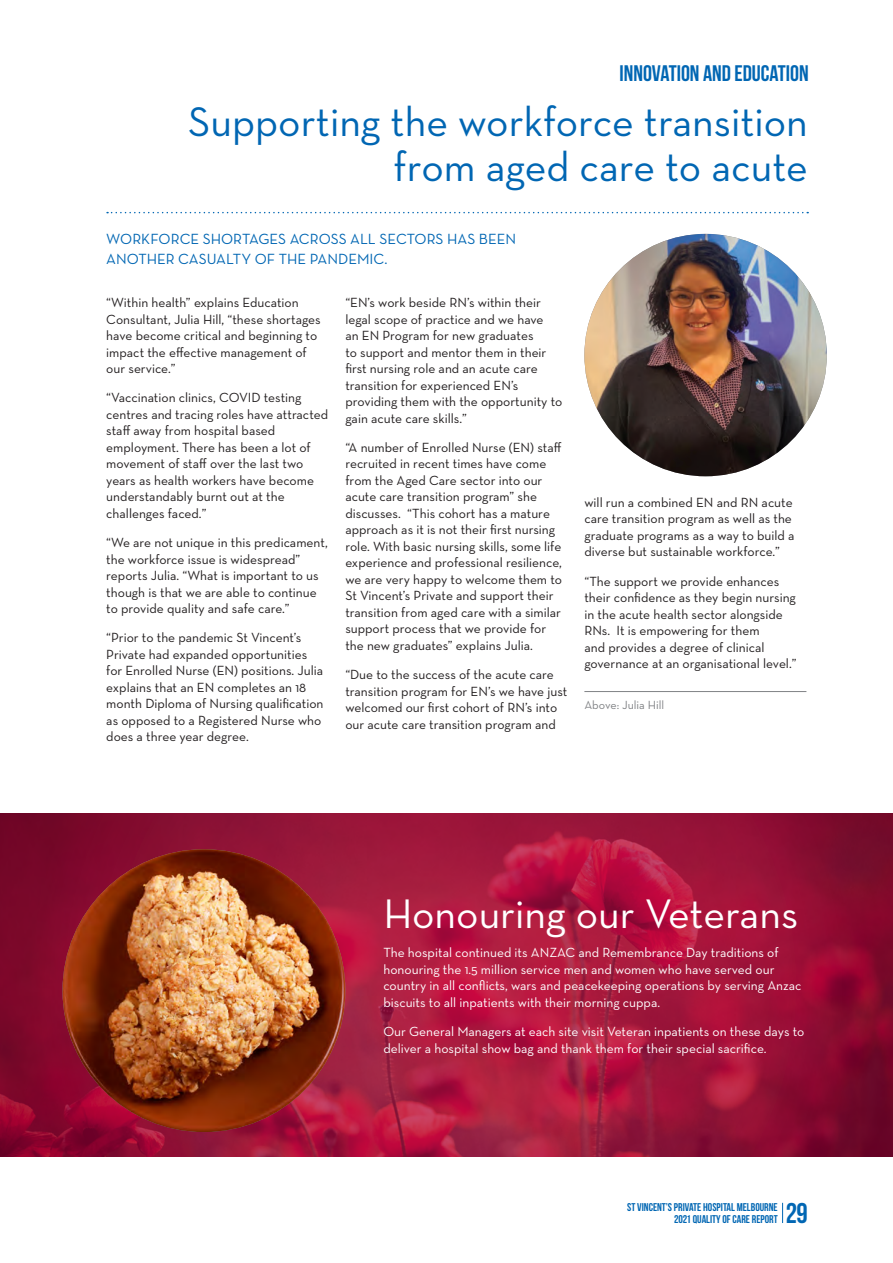
<style>
.page{position:relative;width:893px;height:1263px;background:#fff}
.page>*{position:absolute;margin:0;border:0;box-sizing:border-box;transform-origin:0 0}
.Top_Text{font:42px/45px "Neutra Text";color:#0166b3;text-align:right}
.Top_Text-2{font:42px "Neutra Text";color:#fff}
.t1{font:700 28.5px "Bebas Neue";color:#0166b3}
.Top_Text-3{font:700 22.5px "Bebas Neue";color:#0166b3}
.INTRO{font:15px/19.5px "Neutra Text";color:#0166b3}
.Body{font:13.5px/16.5px "Neutra Text";color:#231f20}
.Body-2{font:13.5px/16.5px "Neutra Text";color:#fff}
.t2{font:12px "Neutra Text";color:#808285}
.t3{font:700 11.25px/12px "Bebas Neue";color:#0166b3;text-align:right}
</style>
<div class="page">
<svg style="left:107px;top:212px;width:701px;height:1px"></svg>
<svg style="left:782px;top:1203px;width:1px;height:20px"></svg>
<svg style="left:0;top:813px;width:893px;height:344px;background:#9c1338"></svg>
<hr style="left:584px;top:691px;width:222px;height:1px;background:#808285">
<img style="left:584px;top:234px;width:243px;height:242px;border-radius:121px">
<img style="left:63px;top:849px;width:282px;height:283px;border-radius:141px">
<p class="Top_Text-3" style="left:620px;top:61px;width:191px">INNOVATION AND EDUCATION</p>
<p class="Top_Text" style="left:188px;top:98px;width:621px">Supporting the workforce transition from aged care to acute</p>
<p class="INTRO" style="left:106px;top:229px;width:411px">WORKFORCE SHORTAGES ACROSS ALL SECTORS HAS BEEN<br>ANOTHER CASUALTY OF THE PANDEMIC.</p>
<p class="Body" style="left:106px;top:294px;width:216px">“Within health” explains Education Consultant, Julia Hill, “these shortages have become critical and beginning to impact the effective management of our service.”</p>
<p class="Body" style="left:106px;top:389px;width:223px">“Vaccination clinics, COVID testing centres and tracing roles have attracted staff away from hospital based employment. There has been a lot of movement of staff over the last two years as health workers have become understandably burnt out at the challenges faced.”</p>
<p class="Body" style="left:106px;top:534px;width:223px">“We are not unique in this predicament, the workforce issue is widespread” reports Julia. “What is important to us though is that we are able to continue to provide quality and safe care.”</p>
<p class="Body" style="left:106px;top:629px;width:219px">“Prior to the pandemic St Vincent’s Private had expanded opportunities for Enrolled Nurse (EN) positions. Julia explains that an EN completes an 18 month Diploma of Nursing qualification as opposed to a Registered Nurse who does a three year degree.</p>
<p class="Body" style="left:345px;top:294px;width:219px">“EN’s work beside RN’s within their legal scope of practice and we have<br>an EN Program for new graduates<br>to support and mentor them in their first nursing role and an acute care transition for experienced EN’s providing them with the opportunity to gain acute care skills.”</p>
<p class="Body" style="left:345px;top:439px;width:218px">“A number of Enrolled Nurse (EN) staff recruited in recent times have come from the Aged Care sector into our acute care transition program” she discusses. “This cohort has a mature approach as it is not their first nursing role. With basic nursing skills, some life experience and professional resilience, we are very happy to welcome them to St Vincent’s Private and support their transition from aged care with a similar support process that we provide for the new graduates” explains Julia.</p>
<p class="Body" style="left:345px;top:666px;width:223px">“Due to the success of the acute care transition program for EN’s we have just welcomed our first cohort of RN’s into our acute care transition program and</p>
<p class="Body" style="left:584px;top:494px;width:212px">will run a combined EN and RN acute care transition program as well as the graduate programs as a way to build a diverse but sustainable workforce.”</p>
<p class="Body" style="left:584px;top:573px;width:214px">“The support we provide enhances their confidence as they begin nursing in the acute health sector alongside RNs. It is empowering for them<br>and provides a degree of clinical governance at an organisational level.”</p>
<p class="t2" style="left:584px;top:697px;width:81px">Above: Julia Hill</p>
<p class="Top_Text-2" style="left:383px;top:888px;width:416px">Honouring our Veterans</p>
<p class="Body-2" style="left:383px;top:944px;width:420px">The hospital continued its ANZAC and Remembrance Day traditions of honouring the 1.5 million service men and women who have served our country in all conflicts, wars and peacekeeping operations by serving Anzac biscuits to all inpatients with their morning cuppa.</p>
<p class="Body-2" style="left:383px;top:1023px;width:422px">Our General Managers at each site visit Veteran inpatients on these days to deliver a hospital show bag and thank them for their special sacrifice.</p>
<p class="t3" style="left:627px;top:1201px;width:152px">ST VINCENT’S PRIVATE HOSPITAL MELBOURNE<br>2021 QUALITY OF CARE REPORT</p>
<h2 class="t1" style="left:786px;top:1197px;width:24px">29</h2>
</div>
